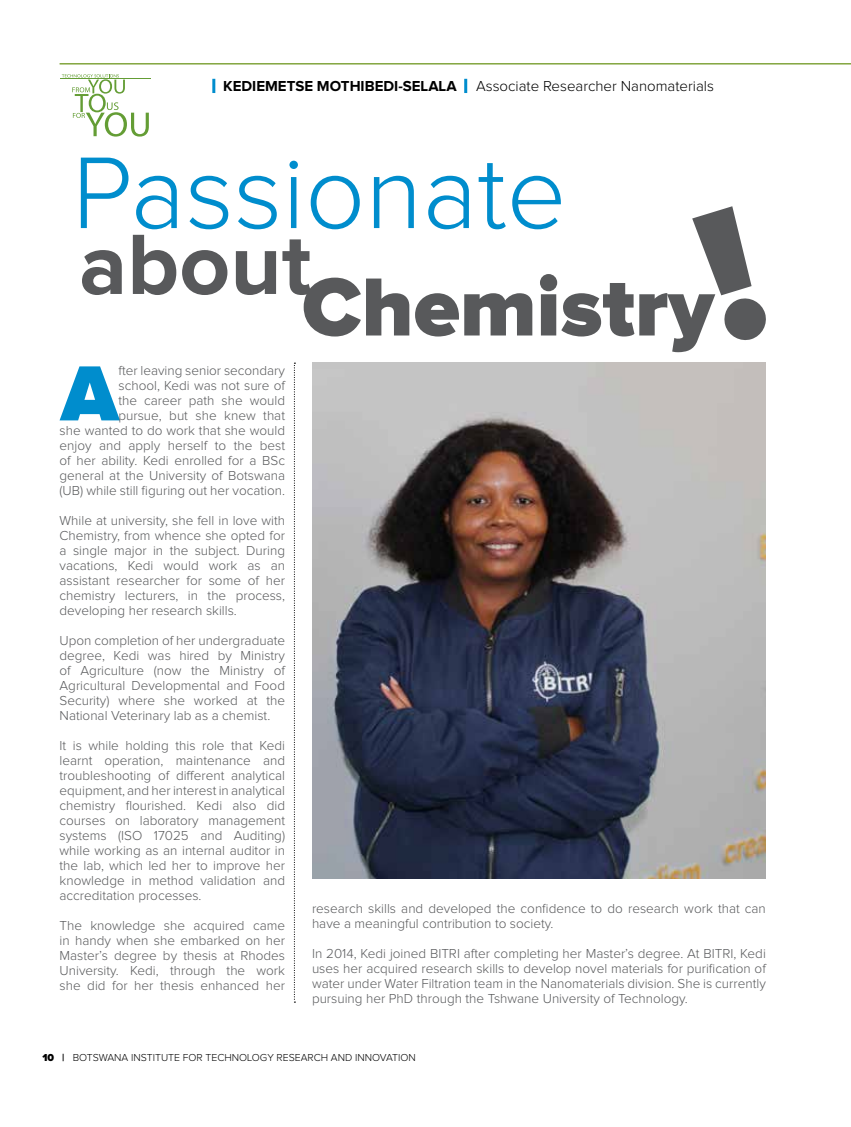
<style>
.page{position:relative;width:851px;height:1127px;background:#fff}
.page>*{position:absolute;margin:0;border:0;box-sizing:border-box;transform-origin:0 0}
.t1{font:300 105.6px "Proxima Nova";color:#008dcd}
.t2{font:700 88.65px "Proxima Nova";color:#58595b}
.t3{font:900 85.35px "Proxima Nova";color:#58595b}
.t4{font:900 81px "Proxima Nova";color:#008dcd}
.t5{font:300 15px "Proxima Nova";color:#000}
.t6{font:700 15px "Proxima Nova";color:#000}
.t7{font:300 13.5px/15px "Proxima Nova";color:#58595b;text-align:justify}
.t8{font:300 10.5px "Proxima Nova";color:#000}
.s1{font-weight:900}
.s2{font-weight:700}
</style>
<div class="page">
<hr style="left:60px;top:78px;width:90px;height:1px;background:#649d35">
<svg style="left:62px;top:74px;width:87px;height:63px"></svg>
<hr style="left:60px;top:63px;width:790px;height:2px;background:#82a53e">
<img style="left:312px;top:363px;width:453px;height:516px">
<svg style="left:294px;top:363px;width:1px;height:639px"></svg>
<hr style="left:464px;top:79px;width:3px;height:14px;background:#008dcd">
<hr style="left:212px;top:79px;width:3px;height:14px;background:#008dcd">
<svg style="left:692px;top:206px;width:74px;height:134px"></svg>
<p class="t6" style="left:223px;top:79px;width:235px">KEDIEMETSE MOTHIBEDI-SELALA</p>
<p class="t5" style="left:476px;top:79px;width:239px">Associate Researcher Nanomaterials</p>
<h1 class="t1" style="left:72px;top:145px;width:496px">Passionate</h1>
<h2 class="t2" style="left:79px;top:224px;width:234px">about</h2>
<h3 class="t3" style="left:302px;top:268px;width:413px">Chemistry</h3>
<p class="t7" style="left:60px;top:364px;width:227px;text-align:right">fter leaving senior secondary<br>school, Kedi was not sure of<br>the career path she would<br>pursue, but she knew that<br>she wanted to do work that she would enjoy and apply herself to the best of her ability. Kedi enrolled for a BSc general at the University of Botswana (UB) while still figuring out her vocation.</p>
<p class="t7" style="left:60px;top:514px;width:227px">While at university, she fell in love with Chemistry, from whence she opted for a single major in the subject. During vacations, Kedi would work as an assistant researcher for some of her chemistry lecturers, in the process, developing her research skills.</p>
<p class="t7" style="left:60px;top:634px;width:227px">Upon completion of her undergraduate degree, Kedi was hired by Ministry of Agriculture (now the Ministry of Agricultural Developmental and Food Security) where she worked at the National Veterinary lab as a chemist.</p>
<p class="t7" style="left:60px;top:739px;width:227px">It is while holding this role that Kedi learnt operation, maintenance and troubleshooting of different analytical equipment, and her interest in analytical chemistry flourished. Kedi also did courses on laboratory management systems (ISO 17025 and Auditing) while working as an internal auditor in the lab, which led her to improve her knowledge in method validation and accreditation processes.</p>
<p class="t7" style="left:60px;top:919px;width:227px">The knowledge she acquired came in handy when she embarked on her Master’s degree by thesis at Rhodes University. Kedi, through the work she did for her thesis enhanced her</p>
<h3 class="t4" style="left:61px;top:356px;width:59px">A</h3>
<p class="t7" style="left:312px;top:901px;width:455px">research skills and developed the confidence to do research work that can have a meaningful contribution to society.</p>
<p class="t7" style="left:312px;top:946px;width:455px">In 2014, Kedi joined BITRI after completing her Master’s degree. At BITRI, Kedi uses her acquired research skills to develop novel materials for purification of water under Water Filtration team in the Nanomaterials division. She is currently pursuing her PhD through the Tshwane University of Technology.</p>
<p class="t8" style="left:43px;top:1052px;width:375px"><span class="s1">10</span> <span class="s2">|</span> BOTSWANA INSTITUTE FOR TECHNOLOGY RESEARCH AND INNOVATION</p>
</div>
